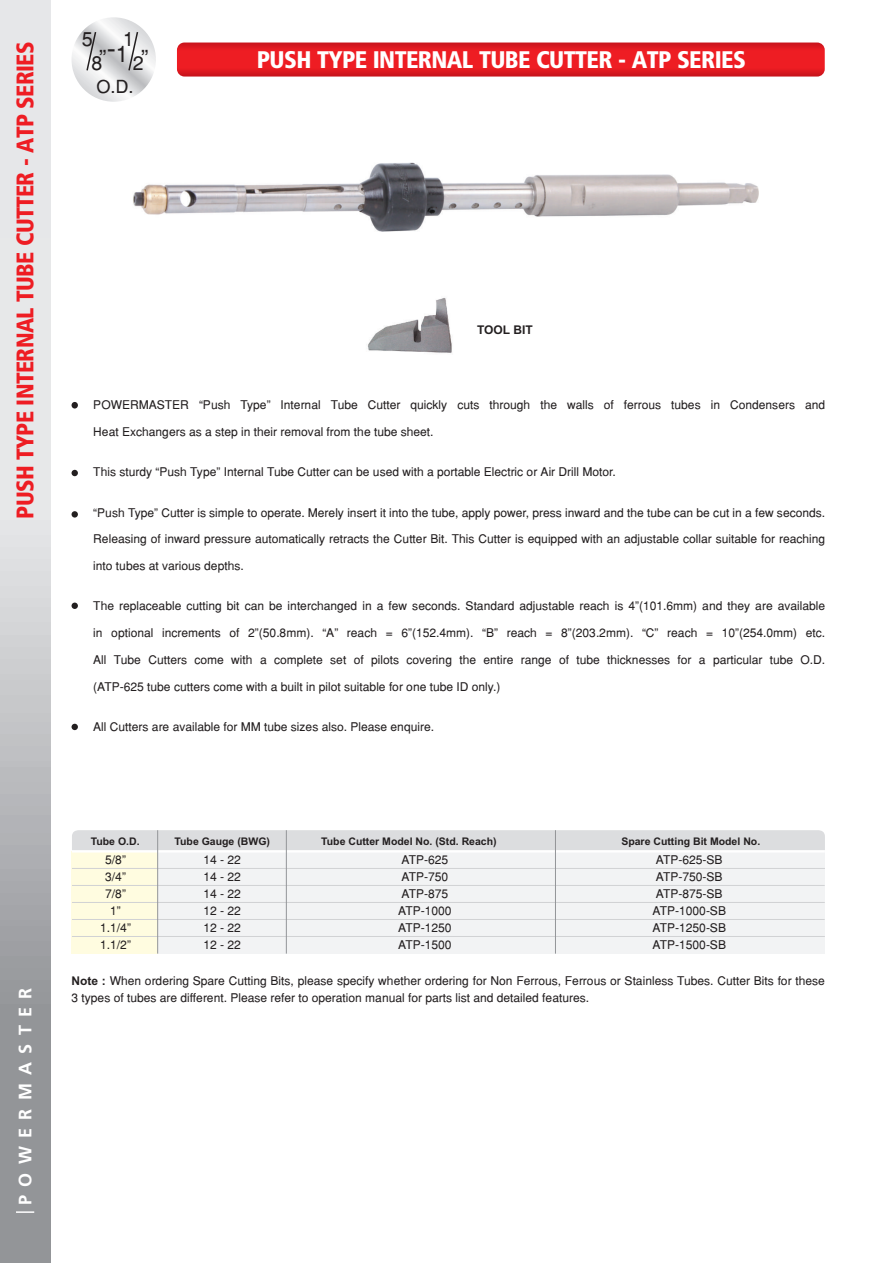
<style>
.page{position:relative;width:893px;height:1263px;background:#fff}
.page>*{position:absolute;margin:0;border:0;box-sizing:border-box;transform-origin:0 0}
.t1{font:900 condensed 24px "Frutiger";letter-spacing:-.025em;color:#ee1d23}
.t2{font:900 condensed 24px "Frutiger";letter-spacing:-.025em;color:#fff}
.t3{font:22.5px "Helvetica";color:#231f20}
.t4{font:19.5px/24.3px "Helvetica";color:#231f20;text-align:center}
.t5{font:700 18px "Frutiger";letter-spacing:.46em;color:#fff}
.t6{font:18px "Helvetica";color:#231f20}
.t7{font:12px/16.5px "Helvetica";color:#231f20}
.t8{font:700 12px "Arial";color:#231f20}
.t9{font:700 10.5px "Arial";color:#231f20}
.s1{font-family:"Arial";font-weight:700}
</style>
<div class="page">
<div style="left:0;top:0;width:50px;height:315px;background:#e6e7e9"></div>
<div style="left:0;top:930px;width:50px;height:333px;background:#939598"></div>
<img style="left:0;top:315px;width:50px;height:641px">
<svg style="left:16px;top:1211px;width:18px;height:2px"></svg>
<svg style="left:72px;top:402px;width:6px;height:6px"></svg>
<svg style="left:72px;top:470px;width:6px;height:6px"></svg>
<div style="left:72px;top:511px;width:6px;height:7px;background:#231f20;border-radius:50%"></div>
<svg style="left:72px;top:603px;width:6px;height:6px"></svg>
<svg style="left:72px;top:724px;width:6px;height:6px"></svg>
<img style="left:367px;top:298px;width:85px;height:55px">
<div style="left:72px;top:830px;width:753px;height:20px;background:#dcdddf"></div>
<div style="left:157px;top:851px;width:668px;height:102px;background:#f2f3f4"></div>
<div style="left:72px;top:851px;width:86px;height:102px;background:#fffce0"></div>
<hr style="left:72px;top:868px;width:753px;height:1px;background:#d1d2d4">
<hr style="left:72px;top:885px;width:753px;height:1px;background:#d1d2d4">
<hr style="left:72px;top:902px;width:753px;height:1px;background:#d1d2d4">
<hr style="left:72px;top:919px;width:753px;height:1px;background:#d1d2d4">
<hr style="left:72px;top:936px;width:753px;height:1px;background:#d1d2d4">
<hr style="left:72px;top:850px;width:753px;height:2px;background:#fff">
<hr style="left:157px;top:830px;width:1px;height:123px;background:#939598">
<hr style="left:286px;top:830px;width:1px;height:123px;background:#939598">
<hr style="left:555px;top:830px;width:1px;height:124px;background:#939598">
<svg style="left:72px;top:17px;width:84px;height:85px"></svg>
<img style="left:177px;top:43px;width:648px;height:34px">
<img style="left:133px;top:162px;width:626px;height:70px">
<h1 class="t1" style="left:16px;top:519px;width:479px;rotate:-90deg">PUSH TYPE INTERNAL TUBE CUTTER - ATP SERIES</h1>
<h3 class="t4" style="left:91px;top:29px;width:17px;text-align:left;text-indent:-10px">5<br>8<sup>”</sup></h3>
<h3 class="t4" style="left:123px;top:29px;width:22px">1<br>2</h3>
<h2 class="t3" style="left:107px;top:48px;width:43px"><sup>-</sup>1 ”</h2>
<h3 class="t6" style="left:97px;top:80px;width:39px">O.D.</h3>
<h1 class="t2" style="left:257px;top:50px;width:491px">PUSH TYPE INTERNAL TUBE CUTTER - ATP SERIES</h1>
<p class="t8" style="left:477px;top:325px;width:57px">TOOL BIT</p>
<p class="t7" style="left:93px;top:398px;width:733px">POWERMASTER “Push Type” Internal Tube Cutter quickly cuts through the walls of ferrous tubes in Condensers and</p>
<p class="t7" style="left:93px;top:425px;width:342px">Heat Exchangers as a step in their removal from the tube sheet.</p>
<p class="t7" style="left:93px;top:465px;width:524px">This sturdy “Push Type” Internal Tube Cutter can be used with a portable Electric or Air Drill Motor.</p>
<p class="t7" style="left:93px;top:505px;width:733px">“Push Type” Cutter is simple to operate. Merely insert it into the tube, apply power, press inward and the tube can be cut in a few seconds.</p>
<p class="t7" style="left:93px;top:532px;width:733px">Releasing of inward pressure automatically retracts the Cutter Bit. This Cutter is equipped with an adjustable collar suitable for reaching</p>
<p class="t7" style="left:93px;top:559px;width:152px">into tubes at various depths.</p>
<p class="t7" style="left:93px;top:599px;width:733px">The replaceable cutting bit can be interchanged in a few seconds. Standard adjustable reach is 4”(101.6mm) and they are available</p>
<p class="t7" style="left:93px;top:626px;width:733px">in optional increments of 2”(50.8mm). “A” reach = 6”(152.4mm). “B” reach = 8”(203.2mm). “C” reach = 10”(254.0mm) etc.</p>
<p class="t7" style="left:93px;top:653px;width:733px">All Tube Cutters come with a complete set of pilots covering the entire range of tube thicknesses for a particular tube O.D.</p>
<p class="t7" style="left:93px;top:679px;width:409px">(ATP-625 tube cutters come with a built in pilot suitable for one tube ID only.)</p>
<p class="t7" style="left:93px;top:720px;width:342px">All Cutters are available for MM tube sizes also. Please enquire.</p>
<h3 class="t5" style="left:17px;top:1205px;width:219px;rotate:-90deg">POWERMASTER</h3>
<p class="t9" style="left:91px;top:838px;width:50px">Tube O.D.</p>
<p class="t9" style="left:175px;top:838px;width:97px">Tube Gauge (BWG)</p>
<p class="t9" style="left:321px;top:837px;width:177px">Tube Cutter Model No. (Std. Reach)</p>
<p class="t9" style="left:621px;top:837px;width:140px">Spare Cutting Bit Model No.</p>
<p class="t7" style="left:105px;top:853px;width:22px">5/8”</p>
<p class="t7" style="left:203px;top:853px;width:39px">14 - 22</p>
<p class="t7" style="left:402px;top:853px;width:48px">ATP-625</p>
<p class="t7" style="left:105px;top:870px;width:22px">3/4”</p>
<p class="t7" style="left:203px;top:870px;width:39px">14 - 22</p>
<p class="t7" style="left:402px;top:870px;width:48px">ATP-750</p>
<p class="t7" style="left:656px;top:870px;width:68px">ATP-750-SB</p>
<p class="t7" style="left:105px;top:887px;width:22px">7/8”</p>
<p class="t7" style="left:203px;top:887px;width:39px">14 - 22</p>
<p class="t7" style="left:402px;top:887px;width:48px">ATP-875</p>
<p class="t7" style="left:656px;top:887px;width:68px">ATP-875-SB</p>
<p class="t7" style="left:110px;top:904px;width:12px">1”</p>
<p class="t7" style="left:203px;top:904px;width:39px">12 - 22</p>
<p class="t7" style="left:398px;top:904px;width:55px">ATP-1000</p>
<p class="t7" style="left:653px;top:904px;width:75px">ATP-1000-SB</p>
<p class="t7" style="left:100px;top:921px;width:32px">1.1/4”</p>
<p class="t7" style="left:203px;top:921px;width:39px">12 - 22</p>
<p class="t7" style="left:398px;top:921px;width:55px">ATP-1250</p>
<p class="t7" style="left:653px;top:921px;width:75px">ATP-1250-SB</p>
<p class="t7" style="left:100px;top:938px;width:32px">1.1/2”</p>
<p class="t7" style="left:203px;top:938px;width:39px">12 - 22</p>
<p class="t7" style="left:398px;top:938px;width:55px">ATP-1500</p>
<p class="t7" style="left:653px;top:938px;width:75px">ATP-1500-SB</p>
<p class="t7" style="left:656px;top:853px;width:68px">ATP-625-SB</p>
<p class="t7" style="left:72px;top:974px;width:755px"><span class="s1">Note :</span> When ordering Spare Cutting Bits, please specify whether ordering for Non Ferrous, Ferrous or Stainless Tubes. Cutter Bits for these<br>3 types of tubes are different. Please refer to operation manual for parts list and detailed features.</p>
</div>
